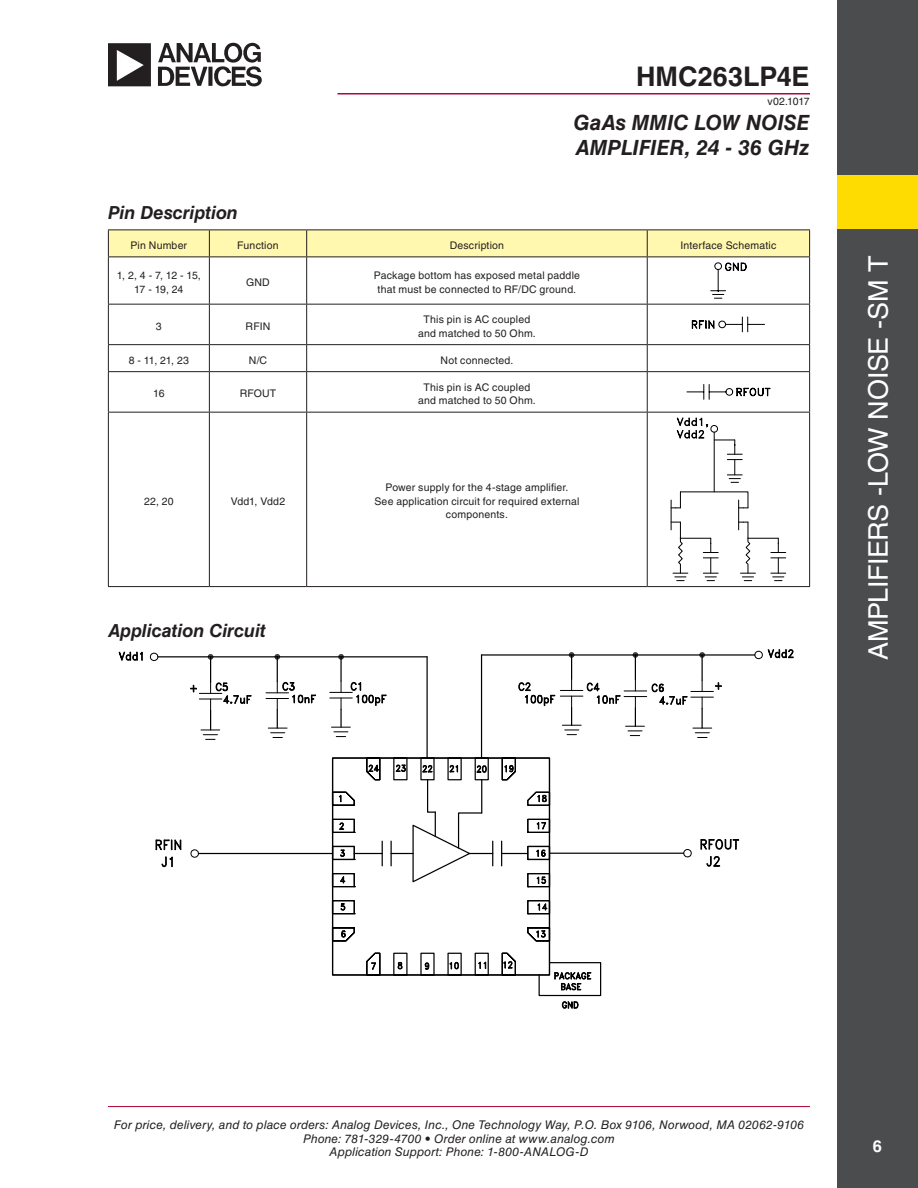
<style>
.page{position:relative;width:918px;height:1188px;background:#fff}
.page>*{position:absolute;margin:0;border:0;box-sizing:border-box;transform-origin:0 0}
.t1{font:27px "Helvetica LT Std";letter-spacing:-.015em;color:#fff}
.t2{font:700 27px "Helvetica LT Std";letter-spacing:.005em;color:#231f20}
.t3{font:italic 700 21px/25.2px "Helvetica LT Std";letter-spacing:.005em;color:#231f20}
.t4{font:italic 700 18px "Helvetica LT Std";letter-spacing:-.005em;color:#231f20}
.t5{font:700 16.5px "Helvetica LT Std";color:#fff}
.t6{font:italic 12px/13.5px "Helvetica LT Std";letter-spacing:.01em;color:#231f20;text-align:center}
.t7{font:10.5px/13.5px "Helvetica LT Std";letter-spacing:.015em;color:#231f20;text-align:center}
</style>
<div class="page">
<div style="left:837px;top:0;width:81px;height:1188px;background:#4b4c4d"></div>
<hr style="left:108px;top:1106px;width:702px;height:1px;background:#b30437">
<hr style="left:338px;top:93px;width:472px;height:1px;background:#b30437">
<div style="left:837px;top:175px;width:81px;height:54px;background:#ffdc01"></div>
<svg style="left:108px;top:43px;width:154px;height:43px"></svg>
<hr style="left:108px;top:257px;width:1px;height:47px;background:#231f20">
<hr style="left:209px;top:257px;width:1px;height:47px;background:#231f20">
<hr style="left:306px;top:257px;width:1px;height:47px;background:#231f20">
<hr style="left:647px;top:257px;width:1px;height:47px;background:#231f20">
<hr style="left:809px;top:257px;width:1px;height:47px;background:#231f20">
<hr style="left:108px;top:304px;width:101px;height:1px;background:#231f20">
<hr style="left:108px;top:305px;width:1px;height:39px;background:#231f20">
<hr style="left:209px;top:304px;width:98px;height:1px;background:#231f20">
<hr style="left:209px;top:305px;width:1px;height:39px;background:#231f20">
<hr style="left:307px;top:304px;width:340px;height:1px;background:#231f20">
<hr style="left:306px;top:305px;width:1px;height:39px;background:#231f20">
<hr style="left:647px;top:304px;width:163px;height:1px;background:#231f20">
<hr style="left:647px;top:305px;width:1px;height:39px;background:#231f20">
<hr style="left:809px;top:305px;width:1px;height:39px;background:#231f20">
<hr style="left:108px;top:344px;width:101px;height:1px;background:#231f20">
<svg style="left:108px;top:345px;width:1px;height:26px"></svg>
<hr style="left:209px;top:344px;width:98px;height:1px;background:#231f20">
<svg style="left:209px;top:345px;width:1px;height:26px"></svg>
<hr style="left:307px;top:344px;width:340px;height:1px;background:#231f20">
<svg style="left:306px;top:345px;width:1px;height:26px"></svg>
<hr style="left:647px;top:344px;width:163px;height:1px;background:#231f20">
<svg style="left:647px;top:345px;width:1px;height:26px"></svg>
<svg style="left:809px;top:345px;width:1px;height:26px"></svg>
<hr style="left:108px;top:371px;width:101px;height:1px;background:#231f20">
<hr style="left:108px;top:372px;width:1px;height:40px;background:#231f20">
<hr style="left:209px;top:371px;width:98px;height:1px;background:#231f20">
<hr style="left:209px;top:372px;width:1px;height:40px;background:#231f20">
<hr style="left:307px;top:371px;width:340px;height:1px;background:#231f20">
<hr style="left:306px;top:372px;width:1px;height:40px;background:#231f20">
<hr style="left:647px;top:371px;width:163px;height:1px;background:#231f20">
<hr style="left:647px;top:372px;width:1px;height:40px;background:#231f20">
<hr style="left:809px;top:372px;width:1px;height:40px;background:#231f20">
<hr style="left:108px;top:413px;width:1px;height:173px;background:#231f20">
<hr style="left:209px;top:413px;width:1px;height:173px;background:#231f20">
<hr style="left:306px;top:413px;width:1px;height:173px;background:#231f20">
<hr style="left:647px;top:413px;width:1px;height:173px;background:#231f20">
<hr style="left:809px;top:413px;width:1px;height:173px;background:#231f20">
<hr style="left:108px;top:586px;width:101px;height:1px;background:#231f20">
<hr style="left:209px;top:586px;width:98px;height:1px;background:#231f20">
<hr style="left:307px;top:586px;width:340px;height:1px;background:#231f20">
<hr style="left:647px;top:586px;width:163px;height:1px;background:#231f20">
<hr style="left:108px;top:412px;width:101px;height:1px;background:#231f20">
<hr style="left:209px;top:412px;width:98px;height:1px;background:#231f20">
<hr style="left:307px;top:412px;width:340px;height:1px;background:#231f20">
<hr style="left:647px;top:412px;width:163px;height:1px;background:#231f20">
<svg style="left:108px;top:230px;width:702px;height:69px"></svg>
<svg style="left:692px;top:317px;width:73px;height:15px"></svg>
<svg style="left:687px;top:384px;width:83px;height:16px"></svg>
<hr style="left:671px;top:500px;width:1px;height:30px;background:#000">
<hr style="left:738px;top:500px;width:1px;height:30px;background:#000">
<svg style="left:671px;top:491px;width:77px;height:18px"></svg>
<svg style="left:671px;top:522px;width:17px;height:59px"></svg>
<svg style="left:703px;top:538px;width:15px;height:43px"></svg>
<svg style="left:739px;top:522px;width:16px;height:59px"></svg>
<svg style="left:771px;top:538px;width:15px;height:43px"></svg>
<hr style="left:714px;top:432px;width:1px;height:60px;background:#000">
<hr style="left:680px;top:538px;width:31px;height:1px;background:#000">
<hr style="left:748px;top:538px;width:30px;height:1px;background:#000">
<svg style="left:677px;top:417px;width:65px;height:66px"></svg>
<hr style="left:198px;top:853px;width:135px;height:1px;background:#000">
<svg style="left:190px;top:849px;width:9px;height:9px"></svg>
<svg style="left:155px;top:839px;width:27px;height:29px"></svg>
<svg style="left:700px;top:839px;width:40px;height:28px"></svg>
<svg style="left:339px;top:822px;width:6px;height:8px"></svg>
<svg style="left:340px;top:849px;width:5px;height:8px"></svg>
<svg style="left:340px;top:876px;width:6px;height:8px"></svg>
<svg style="left:340px;top:903px;width:6px;height:8px"></svg>
<svg style="left:536px;top:822px;width:11px;height:8px"></svg>
<svg style="left:536px;top:849px;width:10px;height:8px"></svg>
<svg style="left:536px;top:876px;width:11px;height:8px"></svg>
<svg style="left:537px;top:903px;width:11px;height:8px"></svg>
<div style="left:527px;top:873px;width:23px;height:14px;border:1px solid #000"></div>
<div style="left:332px;top:873px;width:23px;height:14px;border:1px solid #000"></div>
<svg style="left:501px;top:952px;width:16px;height:24px"></svg>
<svg style="left:331px;top:927px;width:24px;height:15px"></svg>
<div style="left:332px;top:900px;width:23px;height:14px;border:1px solid #000"></div>
<svg style="left:424px;top:962px;width:6px;height:8px"></svg>
<svg style="left:366px;top:952px;width:15px;height:24px"></svg>
<svg style="left:397px;top:961px;width:6px;height:9px"></svg>
<svg style="left:449px;top:961px;width:10px;height:9px"></svg>
<svg style="left:478px;top:961px;width:9px;height:8px"></svg>
<svg style="left:527px;top:927px;width:24px;height:15px"></svg>
<div style="left:527px;top:900px;width:23px;height:14px;border:1px solid #000"></div>
<svg style="left:501px;top:757px;width:16px;height:24px"></svg>
<div style="left:332px;top:846px;width:23px;height:14px;border:1px solid #000"></div>
<div style="left:332px;top:819px;width:23px;height:14px;border:1px solid #000"></div>
<svg style="left:331px;top:791px;width:24px;height:15px"></svg>
<svg style="left:366px;top:757px;width:15px;height:24px"></svg>
<div style="left:527px;top:846px;width:23px;height:14px;border:1px solid #000"></div>
<svg style="left:527px;top:791px;width:24px;height:15px"></svg>
<div style="left:527px;top:819px;width:23px;height:14px;border:1px solid #000"></div>
<div style="left:475px;top:953px;width:14px;height:23px;border:1px solid #000"></div>
<div style="left:447px;top:953px;width:15px;height:23px;border:1px solid #000"></div>
<div style="left:420px;top:953px;width:15px;height:23px;border:1px solid #000"></div>
<div style="left:393px;top:953px;width:15px;height:23px;border:1px solid #000"></div>
<svg style="left:538px;top:961px;width:64px;height:48px"></svg>
<svg style="left:501px;top:841px;width:28px;height:25px"></svg>
<svg style="left:354px;top:841px;width:29px;height:25px"></svg>
<svg style="left:391px;top:757px;width:102px;height:126px"></svg>
<hr style="left:158px;top:656px;width:269px;height:1px;background:#000">
<hr style="left:340px;top:657px;width:2px;height:24px;background:#000">
<svg style="left:330px;top:680px;width:57px;height:57px"></svg>
<svg style="left:149px;top:652px;width:10px;height:9px"></svg>
<svg style="left:338px;top:654px;width:6px;height:6px"></svg>
<svg style="left:266px;top:654px;width:51px;height:84px"></svg>
<svg style="left:118px;top:651px;width:25px;height:10px"></svg>
<hr style="left:426px;top:657px;width:2px;height:101px;background:#000">
<hr style="left:481px;top:654px;width:274px;height:2px;background:#000">
<hr style="left:481px;top:655px;width:1px;height:103px;background:#000">
<svg style="left:754px;top:649px;width:40px;height:11px"></svg>
<hr style="left:550px;top:853px;width:134px;height:1px;background:#000">
<svg style="left:683px;top:849px;width:9px;height:9px"></svg>
<svg style="left:518px;top:652px;width:205px;height:86px"></svg>
<svg style="left:190px;top:654px;width:62px;height:86px"></svg>
<h3 class="t4" style="left:108px;top:201px;width:131px">Pin Description</h3>
<h1 class="t2" style="left:636px;top:60px;width:175px">HMC263LP4E</h1>
<p class="t7" style="left:768px;top:94px;width:44px">v02.1017</p>
<h2 class="t3" style="left:573px;top:109px;width:238px">GaAs MMIC LOW NOISE<br>AMPLIFIER, 24 - 36 GHz</h2>
<p class="t7" style="left:131px;top:238px;width:58px">Pin Number</p>
<p class="t7" style="left:237px;top:238px;width:43px">Function</p>
<p class="t7" style="left:450px;top:238px;width:56px">Description</p>
<p class="t7" style="left:681px;top:238px;width:97px">I nterface Schematic</p>
<p class="t7" style="left:117px;top:269px;width:85px">1, 2, 4 - 7, 12 - 15,<br>17 - 19, 24</p>
<p class="t7" style="left:246px;top:275px;width:25px">GND</p>
<p class="t7" style="left:374px;top:269px;width:208px">Package bottom has exposed metal paddle that must be connected to RF/DC ground.</p>
<p class="t7" style="left:156px;top:319px;width:7px">3</p>
<p class="t7" style="left:246px;top:319px;width:26px">RFI N</p>
<p class="t7" style="left:418px;top:313px;width:119px">This pin is AC coupled and matched to 50 Ohm.</p>
<p class="t7" style="left:129px;top:353px;width:62px">8 - 11, 21, 23</p>
<p class="t7" style="left:249px;top:353px;width:20px">N/C</p>
<p class="t7" style="left:441px;top:353px;width:74px">Not connected.</p>
<p class="t7" style="left:153px;top:387px;width:13px">16</p>
<p class="t7" style="left:240px;top:387px;width:9px">RFO</p>
<p class="t7" style="left:262px;top:387px;width:16px">UT</p>
<p class="t7" style="left:418px;top:380px;width:119px">This pin is AC coupled and matched to 50 Ohm.</p>
<p class="t7" style="left:144px;top:494px;width:31px">22, 20</p>
<p class="t7" style="left:231px;top:494px;width:56px">Vdd1, Vdd2</p>
<h3 class="t4" style="left:108px;top:620px;width:159px">Application Circuit</h3>
<p class="t7" style="left:374px;top:481px;width:206px">Power supply for the 4-stage amplifier.<br>See application circuit for required external components.</p>
<h1 class="t1" style="left:863px;top:660px;width:406px;rotate:-90deg">Amplifiers -Low Noise -SM T</h1>
<p class="t6" style="left:114px;top:1118px;width:692px">For price, delivery, and to place orders: Analog Devices, Inc., One Technology Way, P.O. Box 9106, Norwood, MA 02062-9106<br>Phone: 781-329-4700 • Order online at www.analog.com<br>Application Support: Phone: 1-800-ANALOG-D</p>
<h3 class="t5" style="left:873px;top:1136px;width:11px">6</h3>
</div>
